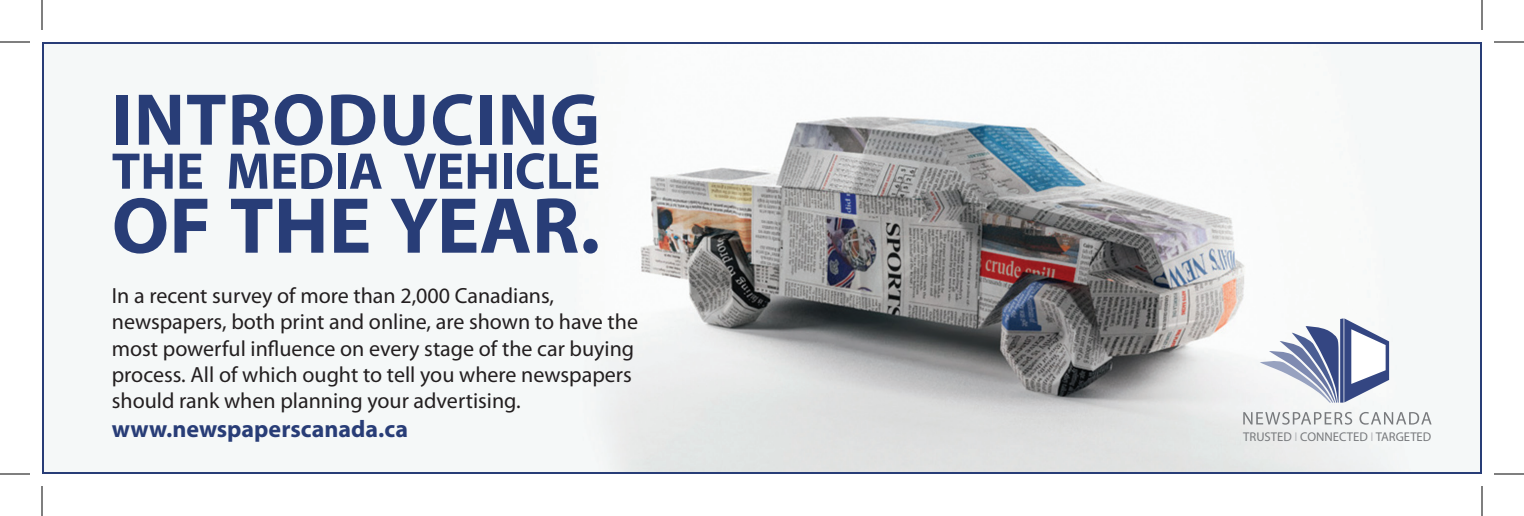
<style>
.page{position:relative;width:1524px;height:516px;background:#fff}
.page>*{position:absolute;margin:0;border:0;box-sizing:border-box;transform-origin:0 0}
.t1{font:700 80px "Myriad Pro";color:#283d77}
.t2{font:700 74px "Myriad Pro";letter-spacing:.015em;color:#283d77}
.t3{font:700 52px "Myriad Pro";color:#283d77}
.t4{font:700 24px "Myriad Pro";color:#283d77}
.t5{font:22px/26.4px "Myriad Pro";color:#231f20}
.t6{font:12.6px "Myriad Pro";color:#787a7d}
.s1{color:#bcbdc0}
</style>
<div class="page">
<img style="left:574px;top:55px;width:837px;height:416px">
<svg style="left:1260px;top:318px;width:129px;height:85px"></svg>
<svg style="left:1243px;top:412px;width:109px;height:13px"></svg>
<svg style="left:1359px;top:412px;width:73px;height:13px"></svg>
<hr style="left:0;top:42px;width:30px;height:1px;background:#000">
<hr style="left:1494px;top:42px;width:30px;height:1px;background:#000">
<hr style="left:0;top:474px;width:30px;height:1px;background:#000">
<hr style="left:1494px;top:474px;width:30px;height:1px;background:#000">
<hr style="left:42px;top:0;width:1px;height:30px;background:#000">
<hr style="left:42px;top:486px;width:1px;height:30px;background:#000">
<hr style="left:1482px;top:0;width:1px;height:30px;background:#000">
<hr style="left:1482px;top:486px;width:1px;height:30px;background:#000">
<h2 class="t2" style="left:112px;top:78px;width:490px">INTRODUCING</h2>
<h3 class="t3" style="left:112px;top:142px;width:490px">THE MEDIA VEHICLE</h3>
<h1 class="t1" style="left:112px;top:181px;width:490px">OF THE YEAR.</h1>
<p class="t5" style="left:112px;top:283px;width:528px">In a recent survey of more than 2,000 Canadians, newspapers, both print and online, are shown to have the most powerful influence on every stage of the car buying process. All of which ought to tell you where newspapers should rank when planning your advertising.</p>
<p class="t4" style="left:112px;top:416px;width:298px">www.newspaperscanada.ca</p>
<p class="t6" style="left:1243px;top:429px;width:190px">TRUSTED <span class="s1">Ι</span> CONNECTED <span class="s1">Ι</span> TARGETED</p>
</div>
